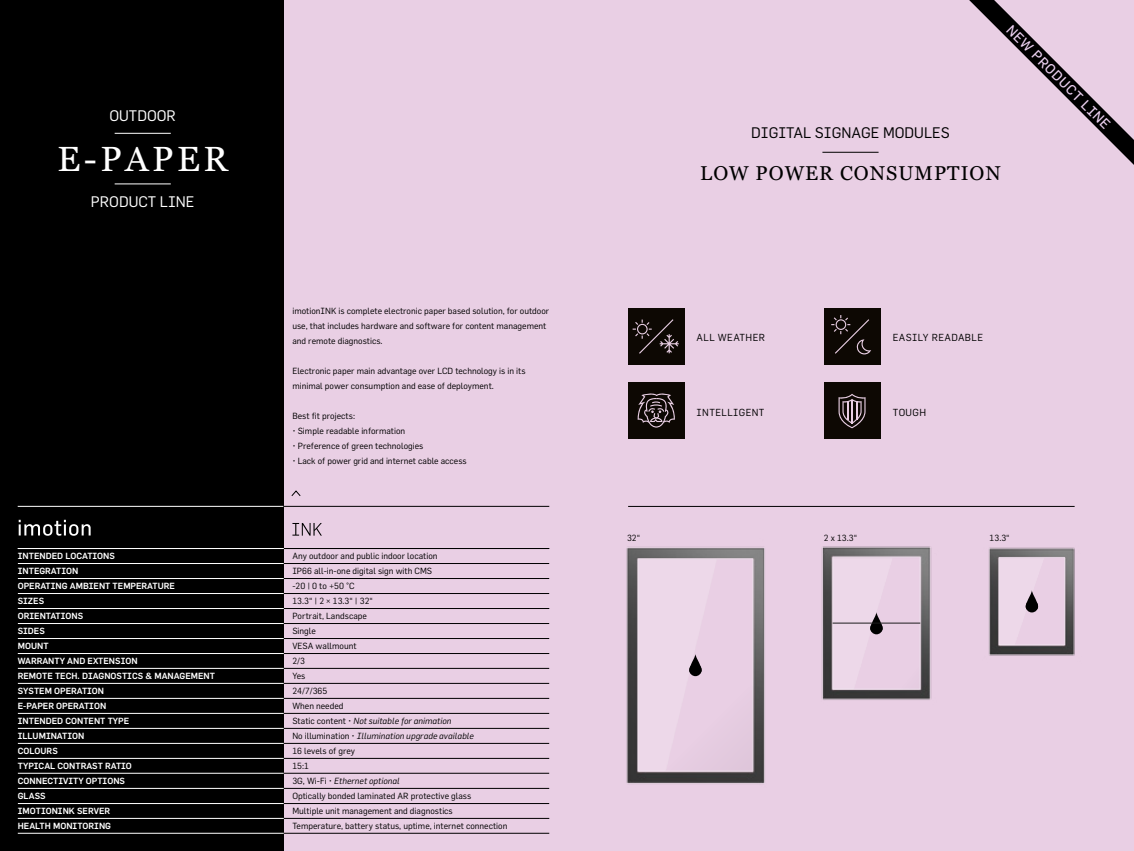
<style>
.page{position:relative;width:1134px;height:851px;background:#fff}
.page>*{position:absolute;margin:0;border:0;box-sizing:border-box;transform-origin:0 0}
.t1{font:35px "Georgia";letter-spacing:.1em;color:#fff}
.t2{font:20px "Georgia";letter-spacing:.05em;color:#000}
.t3{font:15px "Flama";color:#000}
.t4{font:15px "Flama";color:#fff}
.t5{font:13.75px "Flama";color:#ebd0f0}
.t6{font:10px "Flama";letter-spacing:.04em;color:#000}
.t7{font:8.75px/15px "Flama";color:#000}
.t8{font:500 8.75px/15px "Flama";color:#fff}
.s1{font-style:italic}
</style>
<div class="page">
<div style="left:283px;top:0;width:851px;height:850px;background:#e9cfe4"></div>
<img style="left:943px;top:505px;width:132px;height:151px">
<img style="left:811px;top:505px;width:132px;height:195px">
<img style="left:626px;top:547px;width:139px;height:237px">
<div style="left:0;top:0;width:284px;height:850px;background:#000"></div>
<hr style="left:284px;top:668px;width:265px;height:1px;background:#000">
<hr style="left:18px;top:668px;width:266px;height:1px;background:#fff">
<hr style="left:18px;top:506px;width:265px;height:1px;background:#fff">
<hr style="left:284px;top:713px;width:265px;height:1px;background:#000">
<hr style="left:18px;top:713px;width:266px;height:1px;background:#fff">
<hr style="left:284px;top:548px;width:265px;height:1px;background:#000">
<hr style="left:18px;top:548px;width:266px;height:1px;background:#fff">
<hr style="left:284px;top:683px;width:265px;height:1px;background:#000">
<hr style="left:18px;top:683px;width:266px;height:1px;background:#fff">
<hr style="left:284px;top:578px;width:265px;height:1px;background:#000">
<hr style="left:18px;top:578px;width:266px;height:1px;background:#fff">
<hr style="left:284px;top:788px;width:265px;height:1px;background:#000">
<hr style="left:284px;top:803px;width:265px;height:1px;background:#000">
<hr style="left:284px;top:773px;width:265px;height:1px;background:#000">
<hr style="left:18px;top:788px;width:266px;height:1px;background:#fff">
<hr style="left:18px;top:803px;width:266px;height:1px;background:#fff">
<hr style="left:18px;top:773px;width:266px;height:1px;background:#fff">
<hr style="left:284px;top:623px;width:265px;height:1px;background:#000">
<hr style="left:18px;top:623px;width:266px;height:1px;background:#fff">
<hr style="left:284px;top:728px;width:265px;height:1px;background:#000">
<hr style="left:284px;top:743px;width:265px;height:1px;background:#000">
<hr style="left:284px;top:698px;width:265px;height:1px;background:#000">
<hr style="left:18px;top:728px;width:266px;height:1px;background:#fff">
<hr style="left:18px;top:743px;width:266px;height:1px;background:#fff">
<hr style="left:18px;top:698px;width:266px;height:1px;background:#fff">
<hr style="left:284px;top:563px;width:265px;height:1px;background:#000">
<hr style="left:18px;top:563px;width:266px;height:1px;background:#fff">
<hr style="left:284px;top:758px;width:265px;height:1px;background:#000">
<hr style="left:18px;top:758px;width:266px;height:1px;background:#fff">
<hr style="left:284px;top:593px;width:265px;height:1px;background:#000">
<hr style="left:18px;top:593px;width:266px;height:1px;background:#fff">
<hr style="left:284px;top:638px;width:265px;height:1px;background:#000">
<hr style="left:18px;top:638px;width:266px;height:1px;background:#fff">
<hr style="left:283px;top:608px;width:266px;height:1px;background:#000">
<hr style="left:18px;top:608px;width:266px;height:1px;background:#fff">
<hr style="left:283px;top:818px;width:266px;height:1px;background:#000">
<hr style="left:18px;top:818px;width:266px;height:1px;background:#fff">
<hr style="left:283px;top:653px;width:266px;height:1px;background:#000">
<hr style="left:18px;top:653px;width:266px;height:1px;background:#fff">
<hr style="left:283px;top:832px;width:266px;height:1px;background:#000">
<hr style="left:18px;top:832px;width:266px;height:1px;background:#fff">
<svg style="left:292px;top:523px;width:30px;height:12px"></svg>
<svg style="left:19px;top:519px;width:72px;height:16px"></svg>
<hr style="left:115px;top:133px;width:56px;height:1px;background:#fff">
<hr style="left:115px;top:183px;width:56px;height:1px;background:#fff">
<div style="left:628px;top:549px;width:136px;height:222px;background:#000;opacity:.3"></div>
<div style="left:628px;top:549px;width:101px;height:222px;background:#000;opacity:.3"></div>
<div style="left:822px;top:548px;width:109px;height:141px;background:#000;opacity:.3"></div>
<div style="left:822px;top:548px;width:83px;height:141px;background:#000;opacity:.3"></div>
<div style="left:989px;top:548px;width:87px;height:97px;background:#000;opacity:.3"></div>
<div style="left:989px;top:548px;width:67px;height:97px;background:#000;opacity:.3"></div>
<hr style="left:284px;top:506px;width:265px;height:1px;background:#000">
<hr style="left:628px;top:506px;width:447px;height:1px;background:#000">
<hr style="left:822px;top:152px;width:56px;height:1px;background:#000">
<svg style="left:291px;top:490px;width:10px;height:6px"></svg>
<svg style="left:969px;top:0;width:165px;height:165px"></svg>
<svg style="left:638px;top:558px;width:80px;height:213px"></svg>
<div style="left:689px;top:663px;width:13px;height:13px;background:#000;border-radius:50%"></div>
<svg style="left:832px;top:556px;width:61px;height:133px"></svg>
<div style="left:870px;top:622px;width:13px;height:12px;background:#000;border-radius:50%"></div>
<svg style="left:999px;top:557px;width:47px;height:88px"></svg>
<div style="left:1026px;top:600px;width:12px;height:12px;background:#000;border-radius:50%"></div>
<hr style="left:832px;top:622px;width:88px;height:1px;background:#1d1d1d">
<div style="left:628px;top:308px;width:56px;height:56px;background:#0d0803"></div>
<svg style="left:633px;top:319px;width:46px;height:34px"></svg>
<div style="left:628px;top:382px;width:56px;height:57px;background:#0d0803"></div>
<svg style="left:637px;top:393px;width:38px;height:34px"></svg>
<div style="left:824px;top:382px;width:56px;height:57px;background:#0d0803"></div>
<svg style="left:838px;top:393px;width:27px;height:35px"></svg>
<div style="left:824px;top:308px;width:56px;height:56px;background:#0d0803"></div>
<svg style="left:831px;top:315px;width:40px;height:39px"></svg>
<h3 class="t4" style="left:109px;top:106px;width:68px">OUTDOOR</h3>
<h1 class="t1" style="left:57px;top:133px;width:172px">E-PAPER</h1>
<h3 class="t4" style="left:91px;top:193px;width:105px">PRODUCT LINE</h3>
<p class="t8" style="left:18px;top:547px;width:199px">INTENDED LOCATIONS<br>INTEGRATION<br>OPERATING AMBIENT TEMPERATURE<br>SIZES<br>ORIENTATIONS<br>SIDES<br>MOUNT<br>WARRANTY AND EXTENSION<br>REMOTE TECH. DIAGNOSTICS &amp; MANAGEMENT<br>SYSTEM OPERATION<br>E-PAPER OPERATION<br>INTENDED CONTENT TYPE<br>ILLUMINATION<br>COLOURS<br>TYPICAL CONTRAST RATIO<br>CONNECTIVITY OPTIONS<br>GLASS<br>IMOTIONINK SERVER<br>HEALTH MONITORING</p>
<p class="t7" style="left:292px;top:303px;width:258px">imotionINK is complete electronic paper based solution, for outdoor use, that includes hardware and software for content management and remote diagnostics.</p>
<p class="t7" style="left:292px;top:363px;width:235px">Electronic paper main advantage over LCD technology is in its minimal power consumption and ease of deployment.</p>
<p class="t7" style="left:292px;top:408px;width:64px">Best fit projects:</p>
<p class="t7" style="left:292px;top:423px;width:114px">• Simple readable information</p>
<p class="t7" style="left:292px;top:438px;width:133px">• Preference of green technologies</p>
<p class="t7" style="left:292px;top:453px;width:176px">• Lack of power grid and internet cable access</p>
<p class="t7" style="left:292px;top:547px;width:217px">Any outdoor and public indoor location<br>IP66 all-in-one digital sign with CMS<br>-20 | 0 to +50 °C<br>13.3“ | 2 ¬ 13.3“ | 32“<br>Portrait, Landscape<br>Single<br>VESA wallmount<br>2/3<br>Yes<br>24/7/365<br>When needed<br>Static content • <span class="s1">Not suitable for animation<br></span>No illumination • <span class="s1">Illumination upgrade available<br></span>16 levels of grey<br>15:1<br>3G, Wi-Fi • <span class="s1">Ethernet optional<br></span>Optically bonded laminated AR protective glass<br>Multiple unit management and diagnostics<br>Temperature, battery status, uptime, internet connection</p>
<h3 class="t5" style="left:1015px;top:21px;width:142px;rotate:45deg">NEW PRODUCT LINE</h3>
<h3 class="t3" style="left:751px;top:123px;width:200px">DIGITAL SIGNAGE MODULES</h3>
<h2 class="t2" style="left:700px;top:158px;width:302px">LOW POWER CONSUMPTION</h2>
<p class="t6" style="left:697px;top:331px;width:70px">ALL WEATHER</p>
<p class="t6" style="left:893px;top:331px;width:92px">EASILY READABLE</p>
<p class="t6" style="left:697px;top:406px;width:69px">INTELLIGENT</p>
<p class="t6" style="left:893px;top:406px;width:35px">TOUGH</p>
<p class="t7" style="left:627px;top:530px;width:15px">32“</p>
<p class="t7" style="left:824px;top:530px;width:35px">2 x 13.3“</p>
<p class="t7" style="left:989px;top:530px;width:22px">13.3“</p>
</div>
